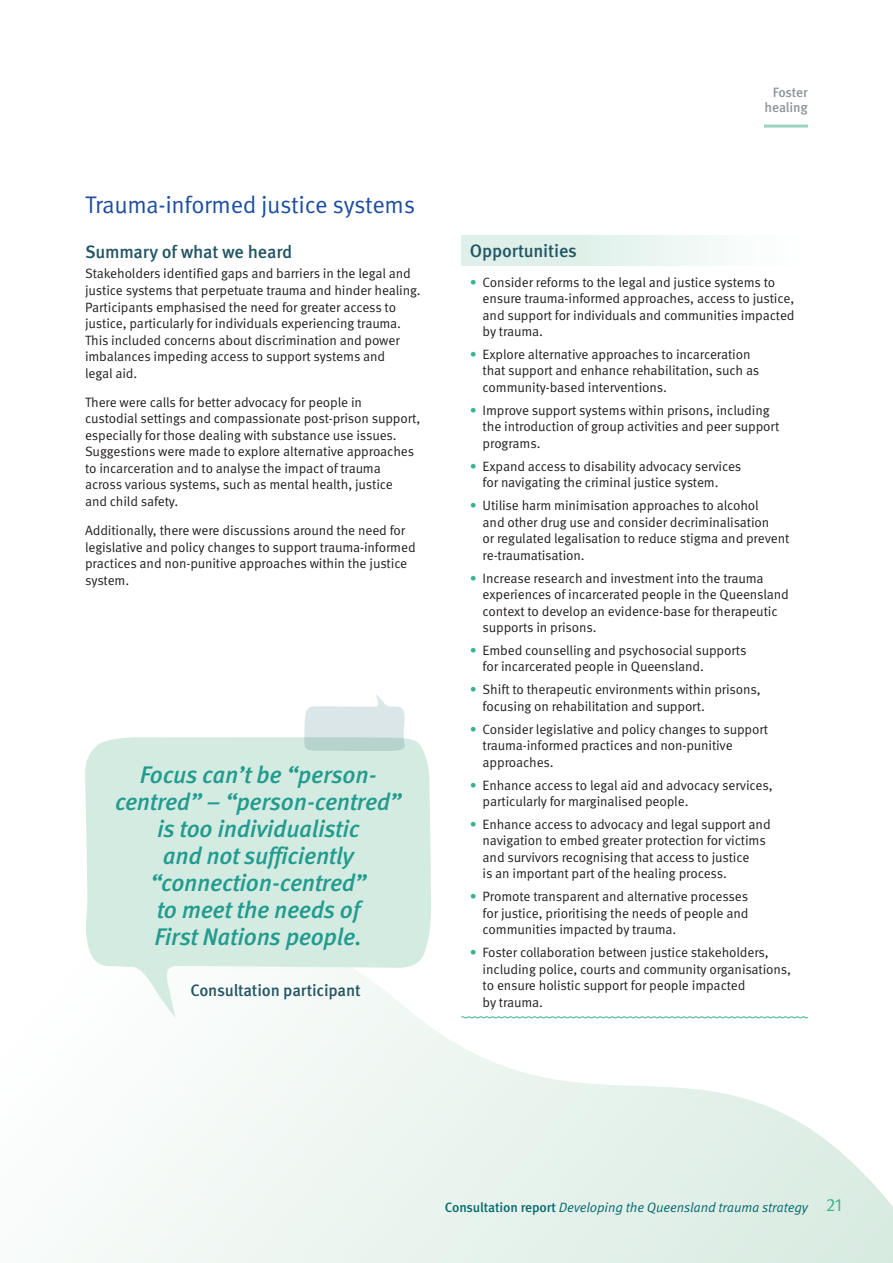
<style>
.page{position:relative;width:893px;height:1263px;background:#fff}
.page>*{position:absolute;margin:0;border:0;box-sizing:border-box;transform-origin:0 0}
.Pull_quote_with_Speech_Bubble{font:italic 500 24px/27px "Meta Pro";letter-spacing:-.015em;color:#229b8f;text-align:center}
.Heading_2_SPAN{font:24px "Meta Pro Norm";letter-spacing:-.015em;color:#1e4ea1}
.Heading_3{font:500 18px "Meta Pro";letter-spacing:-.01em;color:#225564}
.Pull_quote_author{font:500 16.5px "Meta Pro";letter-spacing:-.01em;color:#225564}
.Body{font:13.5px/16.5px "Meta Pro Norm";letter-spacing:-.01em;color:#231f20}
.t1{font:13.5px "Meta Pro Norm Ita";letter-spacing:-.01em;color:#06696e}
.t2{font:500 13.5px/15px "Meta Pro";letter-spacing:-.01em;color:#90939c;text-align:right}
.s1{color:#3db389}
.s2{font-family:"Meta Pro";font-weight:500}
.s3{font-family:"Meta Pro Norm";font-size:18px;color:#3db389}
</style>
<div class="page">
<svg style="left:96px;top:1017px;width:797px;height:246px;fill:#eff7f3"></svg>
<div style="left:461px;top:235px;width:347px;height:31px;background:linear-gradient(to right,#d6ede4,#fdfefe)"></div>
<svg style="left:461px;top:1016px;width:347px;height:2px"></svg>
<svg style="left:85px;top:737px;width:347px;height:281px;fill:#d4ebe2"></svg>
<svg style="left:304px;top:694px;width:101px;height:57px"></svg>
<hr style="left:764px;top:125px;width:44px;height:3px;background:#98d4c0">
<h2 class="Heading_2_SPAN" style="left:85px;top:186px;width:332px">Trauma-informed justice systems</h2>
<h3 class="Heading_3" style="left:85px;top:238px;width:209px">Summary of what we heard</h3>
<p class="Body" style="left:85px;top:265px;width:337px">Stakeholders identified gaps and barriers in the legal and justice systems that perpetuate trauma and hinder healing.<br>Participants emphasised the need for greater access to justice, particularly for individuals experiencing trauma.<br>This included concerns about discrimination and power imbalances impeding access to support systems and<br>legal aid.</p>
<p class="Body" style="left:85px;top:393px;width:337px">There were calls for better advocacy for people in<br>custodial settings and compassionate post-prison support, especially for those dealing with substance use issues.<br>Suggestions were made to explore alternative approaches to incarceration and to analyse the impact of trauma across various systems, such as mental health, justice<br>and child safety.</p>
<p class="Body" style="left:85px;top:521px;width:332px">Additionally, there were discussions around the need for legislative and policy changes to support trauma-informed practices and non-punitive approaches within the justice system.</p>
<p class="Pull_quote_with_Speech_Bubble" style="left:115px;top:760px;width:288px">Focus can’t be “person&shy;centred” – “person-centred” is too individualistic<br>and not sufficiently “connection-centred”<br>to meet the needs of<br>First Nations people.</p>
<p class="Pull_quote_author" style="left:191px;top:978px;width:172px">Consultation participant</p>
<p class="t2" style="left:764px;top:84px;width:45px">Foster healing</p>
<h3 class="Heading_3" style="left:470px;top:237px;width:108px">Opportunities</h3>
<p class="Body" style="left:483px;top:273px;width:313px;text-indent:-13px"><span class="s1">•</span> Consider reforms to the legal and justice systems to ensure trauma-informed approaches, access to justice, and support for individuals and communities impacted by trauma.</p>
<p class="Body" style="left:483px;top:345px;width:278px;text-indent:-13px"><span class="s1">•</span> Explore alternative approaches to incarceration that support and enhance rehabilitation, such as community-based interventions.</p>
<p class="Body" style="left:483px;top:401px;width:298px;text-indent:-13px"><span class="s1">•</span> Improve support systems within prisons, including the introduction of group activities and peer support programs.</p>
<p class="Body" style="left:483px;top:457px;width:260px;text-indent:-13px"><span class="s1">•</span> Expand access to disability advocacy services for navigating the criminal justice system.</p>
<p class="Body" style="left:483px;top:496px;width:308px;text-indent:-13px"><span class="s1">•</span> Utilise harm minimisation approaches to alcohol<br>and other drug use and consider decriminalisation<br>or regulated legalisation to reduce stigma and prevent re-traumatisation.</p>
<p class="Body" style="left:483px;top:569px;width:308px;text-indent:-13px"><span class="s1">•</span> Increase research and investment into the trauma experiences of incarcerated people in the Queensland context to develop an evidence-base for therapeutic supports in prisons.</p>
<p class="Body" style="left:483px;top:641px;width:265px;text-indent:-13px"><span class="s1">•</span> Embed counselling and psychosocial supports for incarcerated people in Queensland.</p>
<p class="Body" style="left:483px;top:680px;width:280px;text-indent:-13px"><span class="s1">•</span> Shift to therapeutic environments within prisons, focusing on rehabilitation and support.</p>
<p class="Body" style="left:483px;top:720px;width:287px;text-indent:-13px"><span class="s1">•</span> Consider legislative and policy changes to support trauma-informed practices and non-punitive approaches.</p>
<p class="Body" style="left:483px;top:776px;width:291px;text-indent:-13px"><span class="s1">•</span> Enhance access to legal aid and advocacy services, particularly for marginalised people.</p>
<p class="Body" style="left:483px;top:815px;width:290px;text-indent:-13px"><span class="s1">•</span> Enhance access to advocacy and legal support and navigation to embed greater protection for victims and survivors recognising that access to justice<br>is an important part of the healing process.</p>
<p class="Body" style="left:483px;top:887px;width:267px;text-align:justify;text-indent:-13px"><span class="s1">•</span> Promote transparent and alternative processes for justice, prioritising the needs of people and communities impacted by trauma.</p>
<p class="Body" style="left:483px;top:943px;width:310px;text-indent:-13px"><span class="s1">•</span> Foster collaboration between justice stakeholders, including police, courts and community organisations, to ensure holistic support for people impacted<br>by trauma.</p>
<p class="t1" style="left:445px;top:1197px;width:399px"><span class="s2">Consultation report</span> Developing the Queensland trauma strategy <span class="s3">21</span></p>
</div>
